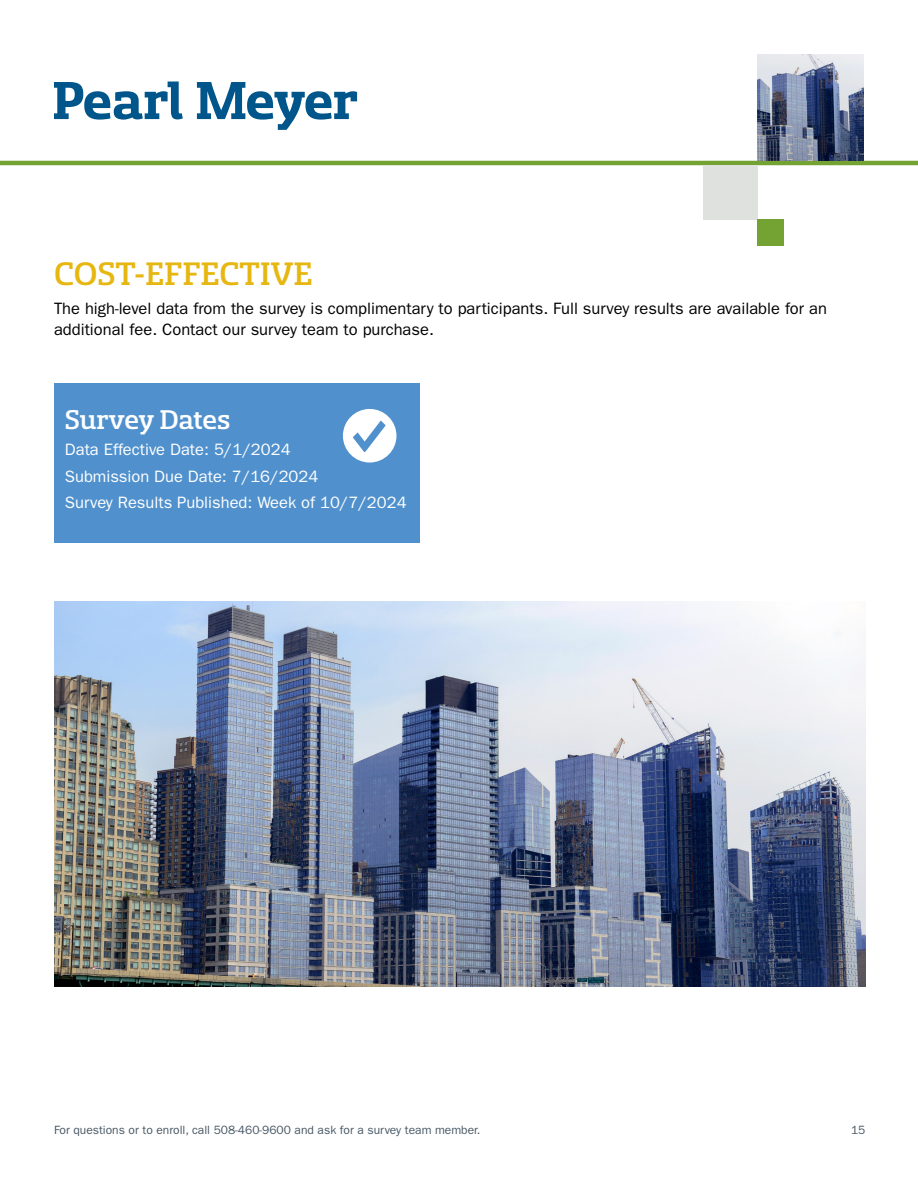
<style>
.page{position:relative;width:918px;height:1188px;background:#fff}
.page>*{position:absolute;margin:0;border:0;box-sizing:border-box;transform-origin:0 0}
.t1{font:500 36px "Sancoale Slab Norm";color:#e6b711}
.t2{font:500 30px "Sancoale Slab Norm";color:#fff}
.t3{font:16.5px/21px "ITC Franklin Gothic Std";color:#000}
.t4{font:16.5px/26.5px "ITC Franklin Gothic Std";color:#fff}
.t5{font:12px "ITC Franklin Gothic Std";color:#485865}
</style>
<div class="page">
<hr style="left:0;top:161px;width:918px;height:4px;background:#74a333">
<div style="left:703px;top:165px;width:54px;height:54px;background:#dfe1df"></div>
<div style="left:757px;top:219px;width:27px;height:27px;background:#74a333"></div>
<svg style="left:54px;top:82px;width:129px;height:38px"></svg>
<svg style="left:197px;top:82px;width:160px;height:48px"></svg>
<img style="left:757px;top:54px;width:107px;height:107px">
<div style="left:54px;top:383px;width:365px;height:160px;background:#5091cd"></div>
<svg style="left:343px;top:409px;width:53px;height:54px"></svg>
<img style="left:54px;top:601px;width:811px;height:385px">
<h1 class="t1" style="left:54px;top:256px;width:260px">COST-EFFECTIVE</h1>
<p class="t3" style="left:54px;top:298px;width:774px">The high-level data from the survey is complimentary to participants. Full survey results are available for an additional fee. Contact our survey team to purchase.</p>
<h2 class="t2" style="left:65px;top:405px;width:167px">Survey Dates</h2>
<p class="t4" style="left:65px;top:437px;width:343px">Data Effective Date: 5/1/2024<br>Submission Due Date: 7/16/2024<br>Survey Results Published: Week of 10/7/2024</p>
<p class="t5" style="left:54px;top:1123px;width:428px">For questions or to enroll, call 508-460-9600 and ask for a survey team member.</p>
<p class="t5" style="left:851px;top:1123px;width:16px">15</p>
</div>
